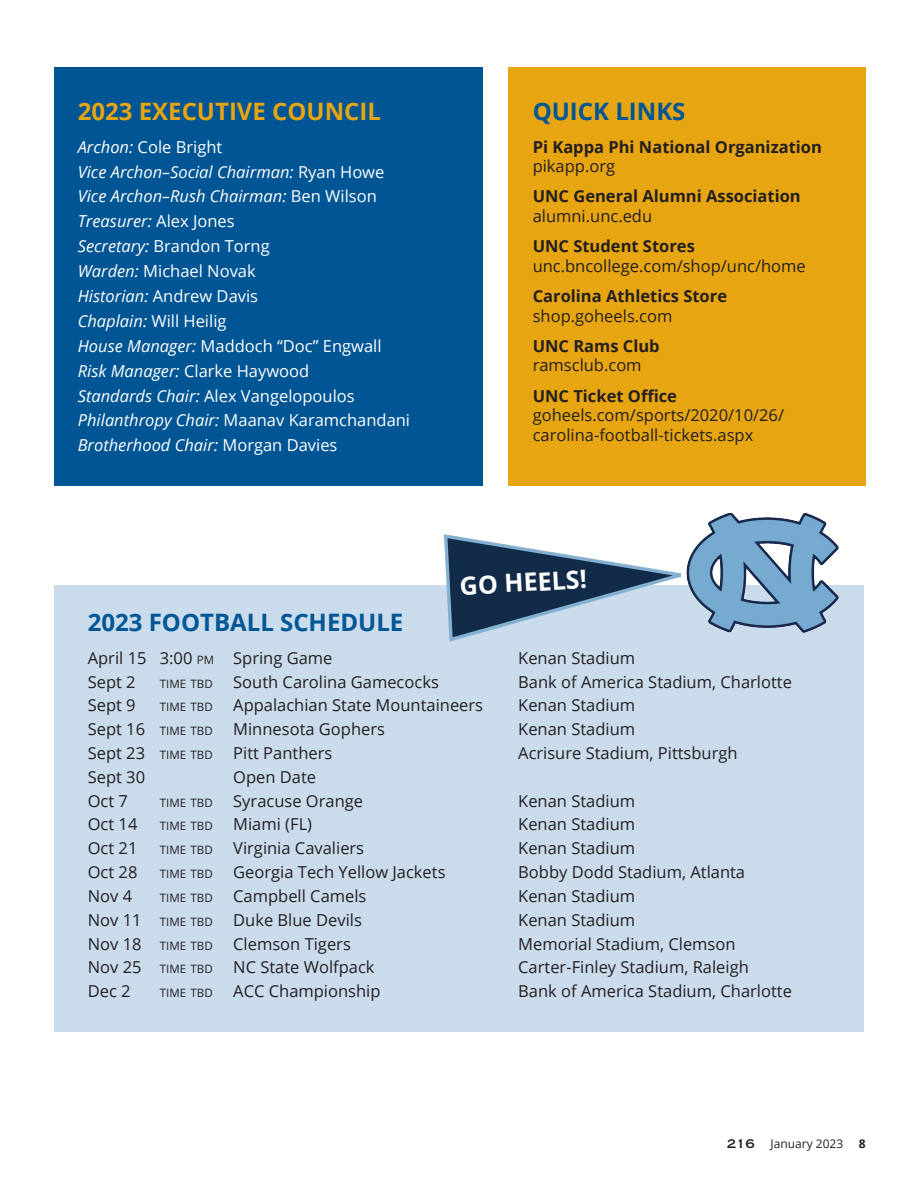
<style>
.page{position:relative;width:918px;height:1188px;background:#fff}
.page>*{position:absolute;margin:0;border:0;box-sizing:border-box;transform-origin:0 0}
.t1{font:700 25.05px "Open Sans";color:#fff}
.t2{font:700 24px "Open Sans";color:#005595}
.t3{font:700 24px "Open Sans";color:#e7a512}
.t4{font:16.5px/19.5px "Open Sans";color:#231f20}
.t5{font:italic 16.5px/24.9px "Open Sans";color:#fff}
.t6{font:700 16.5px "Open Sans";color:#231f20}
.t7{font:12px "Open Sans";color:#231f20}
.t8{font:12px "Copperplate Thirty One AB";color:#231f20}
.t9{font:700 12px "Open Sans";color:#231f20}
.s1{font-style:normal}
.s2{font-size:11.55px}
</style>
<div class="page">
<div style="left:54px;top:585px;width:810px;height:447px;background:#cadbec"></div>
<svg style="left:444px;top:534px;width:243px;height:108px"></svg>
<img style="left:687px;top:513px;width:152px;height:119px">
<div style="left:508px;top:68px;width:358px;height:418px;background:#e7a512"></div>
<div style="left:54px;top:68px;width:429px;height:418px;background:#005595"></div>
<h2 class="t3" style="left:78px;top:94px;width:305px">2023 EXECUTIVE COUNCIL</h2>
<p class="t5" style="left:78px;top:134px;width:334px">Archon: <span class="s1">Cole Bright<br></span>Vice Archon–Social Chairman: <span class="s1">Ryan Howe<br></span>Vice Archon–Rush Chairman: <span class="s1">Ben Wilson<br></span>Treasurer: <span class="s1">Alex Jones<br></span>Secretary: <span class="s1">Brandon Torng<br></span>Warden: <span class="s1">Michael Novak<br></span>Historian: <span class="s1">Andrew Davis<br></span>Chaplain: <span class="s1">Will Heilig<br></span>House Manager: <span class="s1">Maddoch “Doc” Engwall<br></span>Risk Manager: <span class="s1">Clarke Haywood<br></span>Standards Chair: <span class="s1">Alex Vangelopoulos<br></span>Philanthropy Chair: <span class="s1">Maanav Karamchandani<br></span>Brotherhood Chair: <span class="s1">Morgan Davies</span></p>
<h2 class="t2" style="left:533px;top:94px;width:154px">QUICK LINKS</h2>
<p class="t6" style="left:533px;top:135px;width:291px">Pi Kappa Phi National Organization</p>
<p class="t4" style="left:533px;top:156px;width:84px">pikapp.org</p>
<p class="t6" style="left:533px;top:185px;width:270px">UNC General Alumni Association</p>
<p class="t4" style="left:533px;top:206px;width:121px">alumni.unc.edu</p>
<p class="t6" style="left:533px;top:235px;width:164px">UNC Student Stores</p>
<p class="t4" style="left:533px;top:256px;width:275px">unc.bncollege.com/shop/unc/home</p>
<p class="t6" style="left:533px;top:284px;width:196px">Carolina Athletics Store</p>
<p class="t4" style="left:533px;top:305px;width:141px">shop.goheels.com</p>
<p class="t6" style="left:533px;top:334px;width:129px">UNC Rams Club</p>
<p class="t4" style="left:533px;top:355px;width:110px">ramsclub.com</p>
<p class="t6" style="left:533px;top:384px;width:146px">UNC Ticket Office</p>
<p class="t4" style="left:533px;top:405px;width:253px">goheels.com/sports/2020/10/26/ carolina-football-tickets.aspx</p>
<h1 class="t1" style="left:459px;top:568px;width:129px;rotate:-3deg">GO HEELS!</h1>
<h2 class="t2" style="left:88px;top:605px;width:317px">2023 FOOTBALL SCHEDULE</h2>
<p class="t4" style="left:88px;top:648px;width:246px">April 15 3:00 <span class="s2">PM</span> Spring Game</p>
<p class="t4" style="left:518px;top:648px;width:118px">Kenan Stadium</p>
<p class="t4" style="left:88px;top:671px;width:49px">Sept 2</p>
<p class="t4" style="left:160px;top:671px;width:281px"><span class="s2">TIME TBD</span> South Carolina Gamecocks</p>
<p class="t4" style="left:518px;top:671px;width:275px">Bank of America Stadium, Charlotte</p>
<p class="t4" style="left:88px;top:695px;width:49px">Sept 9</p>
<p class="t4" style="left:160px;top:695px;width:325px"><span class="s2">TIME TBD</span> Appalachian State Mountaineers</p>
<p class="t4" style="left:518px;top:695px;width:118px">Kenan Stadium</p>
<p class="t4" style="left:88px;top:719px;width:299px">Sept 16 <span class="s2">TIME TBD</span> Minnesota Gophers</p>
<p class="t4" style="left:518px;top:719px;width:118px">Kenan Stadium</p>
<p class="t4" style="left:88px;top:743px;width:246px">Sept 23 <span class="s2">TIME TBD</span> Pitt Panthers</p>
<p class="t4" style="left:518px;top:743px;width:221px">Acrisure Stadium, Pittsburgh</p>
<p class="t4" style="left:88px;top:767px;width:59px">Sept 30</p>
<p class="t4" style="left:233px;top:767px;width:84px">Open Date</p>
<p class="t4" style="left:88px;top:790px;width:42px">Oct 7</p>
<p class="t4" style="left:160px;top:790px;width:205px"><span class="s2">TIME TBD</span> Syracuse Orange</p>
<p class="t4" style="left:518px;top:790px;width:118px">Kenan Stadium</p>
<p class="t4" style="left:88px;top:814px;width:51px">Oct 14</p>
<p class="t4" style="left:160px;top:814px;width:154px"><span class="s2">TIME TBD</span> Miami (FL)</p>
<p class="t4" style="left:518px;top:814px;width:118px">Kenan Stadium</p>
<p class="t4" style="left:88px;top:838px;width:51px">Oct 21</p>
<p class="t4" style="left:160px;top:838px;width:206px"><span class="s2">TIME TBD</span> Virginia Cavaliers</p>
<p class="t4" style="left:518px;top:838px;width:118px">Kenan Stadium</p>
<p class="t4" style="left:88px;top:862px;width:51px">Oct 28</p>
<p class="t4" style="left:160px;top:862px;width:287px"><span class="s2">TIME TBD</span> Georgia Tech Yellow Jackets</p>
<p class="t4" style="left:518px;top:862px;width:228px">Bobby Dodd Stadium, Atlanta</p>
<p class="t4" style="left:88px;top:886px;width:46px">Nov 4</p>
<p class="t4" style="left:160px;top:886px;width:208px"><span class="s2">TIME TBD</span> Campbell Camels</p>
<p class="t4" style="left:518px;top:886px;width:118px">Kenan Stadium</p>
<p class="t4" style="left:88px;top:910px;width:276px">Nov 11 <span class="s2">TIME TBD</span> Duke Blue Devils</p>
<p class="t4" style="left:518px;top:910px;width:118px">Kenan Stadium</p>
<p class="t4" style="left:88px;top:933px;width:265px">Nov 18 <span class="s2">TIME TBD</span> Clemson Tigers</p>
<p class="t4" style="left:518px;top:933px;width:219px">Memorial Stadium, Clemson</p>
<p class="t4" style="left:88px;top:957px;width:288px">Nov 25 <span class="s2">TIME TBD</span> NC State Wolfpack</p>
<p class="t4" style="left:518px;top:957px;width:232px">Carter-Finley Stadium, Raleigh</p>
<p class="t4" style="left:88px;top:981px;width:44px">Dec 2</p>
<p class="t4" style="left:160px;top:981px;width:222px"><span class="s2">TIME TBD</span> ACC Championship</p>
<p class="t4" style="left:518px;top:981px;width:275px">Bank of America Stadium, Charlotte</p>
<p class="t8" style="left:727px;top:1137px;width:30px">216</p>
<p class="t7" style="left:770px;top:1136px;width:74px">January 2023</p>
<p class="t9" style="left:859px;top:1136px;width:8px">8</p>
</div>
